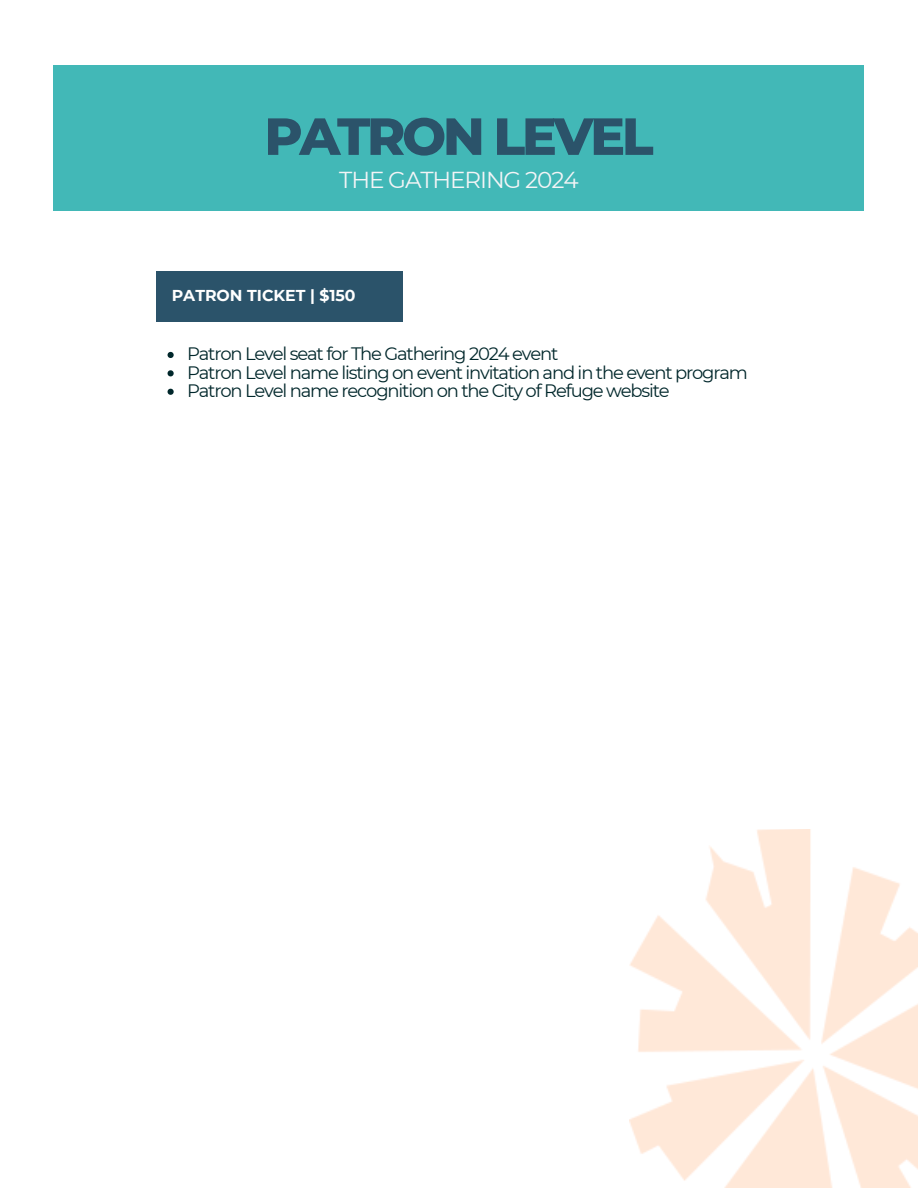
<style>
.page{position:relative;width:918px;height:1188px;background:#fff}
.page>*{position:absolute;margin:0;border:0;box-sizing:border-box;transform-origin:0 0}
.t1{font:800 52.2px "Montserrat";letter-spacing:-.065em;color:#2b536a}
.t2{font:23.1px "Montserrat";letter-spacing:-.05em;color:#f3f4f6}
.t3{font:18px "Montserrat";letter-spacing:-.065em;color:#00272b}
.t4{font:700 15.75px "Montserrat";color:#fff}
</style>
<div class="page">
<div style="left:54px;top:65px;width:810px;height:146px;background:#42b8b7"></div>
<div style="left:157px;top:271px;width:246px;height:51px;background:#2b536a"></div>
<svg style="left:168px;top:352px;width:6px;height:6px"></svg>
<svg style="left:168px;top:370px;width:6px;height:6px"></svg>
<svg style="left:168px;top:389px;width:6px;height:6px"></svg>
<img style="left:630px;top:829px;width:288px;height:359px">
<h1 class="t1" style="left:264px;top:104px;width:391px">PATRON LEVEL</h1>
<h2 class="t2" style="left:339px;top:166px;width:241px">THE GATHERING 2024</h2>
<p class="t4" style="left:172px;top:286px;width:185px">PATRON TICKET | $150</p>
<p class="t3" style="left:187px;top:343px;width:373px">Patron Level seat for The Gathering 2024 event</p>
<p class="t3" style="left:187px;top:361px;width:562px">Patron Level name listing on event invitation and in the event program</p>
<p class="t3" style="left:187px;top:380px;width:484px">Patron Level name recognition on the City of Refuge website</p>
</div>
